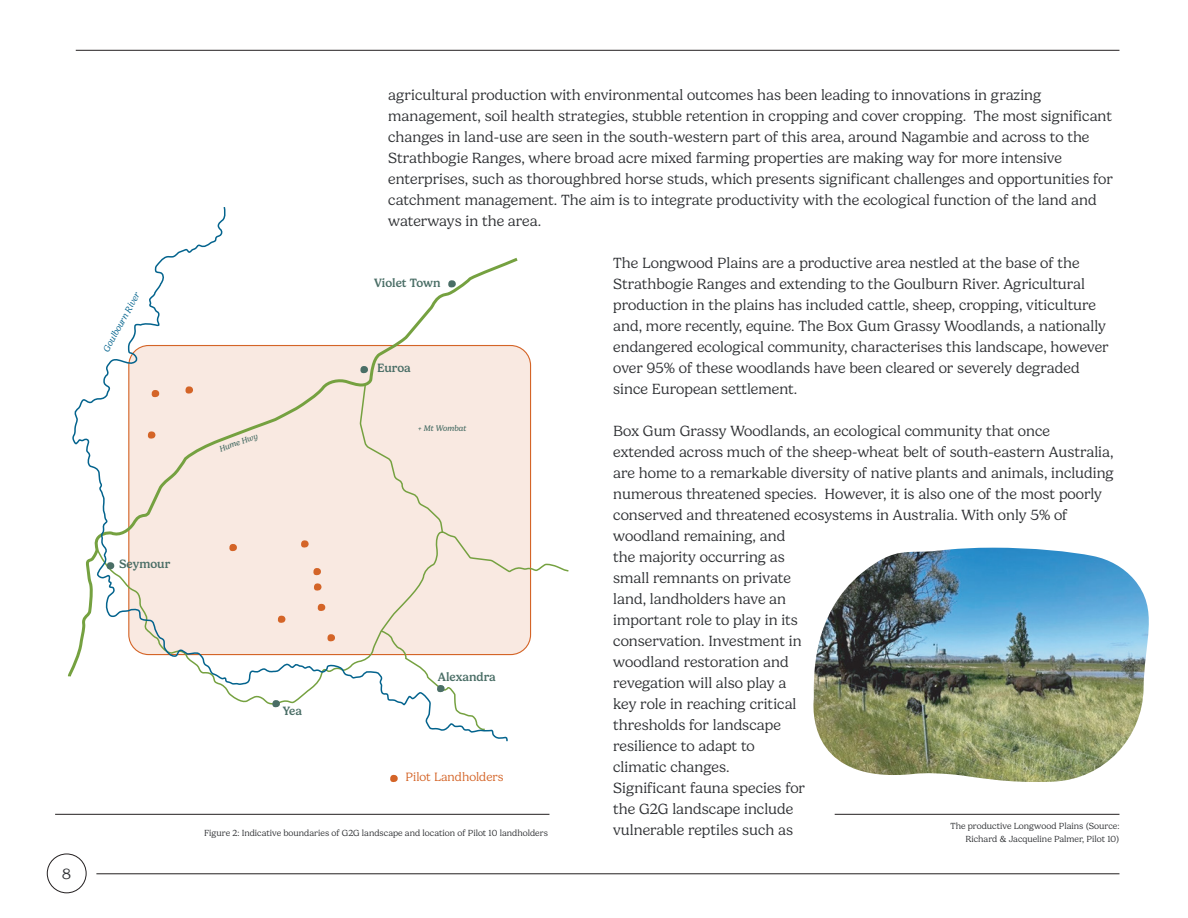
<style>
.page{position:relative;width:1188px;height:918px;background:#fff}
.page>*{position:absolute;margin:0;border:0;box-sizing:border-box;transform-origin:0 0}
.t1{font:300 15px/21px "Gelica";color:#303235}
.t2{font:500 12.3px "Gelica";color:#4a6e66}
.t3{font:300 12.3px "Gelica";color:#d46427}
.t4{font:italic 300 9.15px "Gelica";color:#03638d}
.t5{font:300 9px/13.5px "Gelica";color:#303235;text-align:right}
.t6{font:italic 8.25px "Gelica";color:#4a6e66}
.t7{font:italic 500 6.9px "Gelica";color:#4a6e66}
</style>
<div class="page">
<hr style="left:76px;top:50px;width:1043px;height:1px;background:#231f20">
<hr style="left:835px;top:814px;width:284px;height:1px;background:#231f20">
<svg style="left:68px;top:257px;width:453px;height:420px"></svg>
<svg style="left:509px;top:531px;width:60px;height:146px"></svg>
<svg style="left:73px;top:207px;width:436px;height:535px"></svg>
<div style="left:359px;top:383px;width:85px;height:151px;background:#f9e9e1"></div>
<svg style="left:379px;top:587px;width:107px;height:144px"></svg>
<svg style="left:390px;top:774px;width:8px;height:8px"></svg>
<hr style="left:55px;top:814px;width:494px;height:1px;background:#231f20">
<img style="left:813px;top:547px;width:336px;height:235px">
<div style="left:47px;top:854px;width:39px;height:39px;border:1px solid #231f20;border-radius:50%"></div>
<hr style="left:96px;top:874px;width:1023px;height:1px;background:#231f20">
<p class="t4" style="left:101px;top:349px;width:67px;rotate:-61deg">Goulbourn River</p>
<p class="t2" style="left:119px;top:557px;width:53px">Seymour</p>
<p class="t1" style="left:62px;top:864px;width:10px">8</p>
<p class="t1" style="left:388px;top:84px;width:726px">agricultural production with environmental outcomes has been leading to innovations in grazing management, soil health strategies, stubble retention in cropping and cover cropping. The most significant changes in land-use are seen in the south-western part of this area, around Nagambie and across to the Strathbogie Ranges, where broad acre mixed farming properties are making way for more intensive enterprises, such as thoroughbred horse studs, which presents significant challenges and opportunities for catchment management. The aim is to integrate productivity with the ecological function of the land and waterways in the area.</p>
<p class="t1" style="left:613px;top:252px;width:497px">The Longwood Plains are a productive area nestled at the base of the Strathbogie Ranges and extending to the Goulburn River. Agricultural production in the plains has included cattle, sheep, cropping, viticulture and, more recently, equine. The Box Gum Grassy Woodlands, a nationally endangered ecological community, characterises this landscape, however over 95% of these woodlands have been cleared or severely degraded since European settlement.</p>
<p class="t1" style="left:613px;top:420px;width:502px">Box Gum Grassy Woodlands, an ecological community that once extended across much of the sheep-wheat belt of south-eastern Australia, are home to a remarkable diversity of native plants and animals, including numerous threatened species. However, it is also one of the most poorly conserved and threatened ecosystems in Australia. With only 5% of woodland remaining, and<br>the majority occurring as<br>small remnants on private<br>land, landholders have an<br>important role to play in its<br>conservation. Investment in<br>woodland restoration and<br>revegation will also play a<br>key role in reaching critical<br>thresholds for landscape<br>resilience to adapt to<br>climatic changes.<br>Significant fauna species for<br>the G2G landscape include<br>vulnerable reptiles such as</p>
<p class="t2" style="left:374px;top:276px;width:68px">Violet Town</p>
<p class="t2" style="left:377px;top:361px;width:35px">Euroa</p>
<p class="t6" style="left:424px;top:424px;width:44px">Mt Wombat</p>
<p class="t7" style="left:418px;top:425px;width:5px">+</p>
<p class="t6" style="left:218px;top:445px;width:42px;rotate:-20deg">Hume Hwy</p>
<p class="t2" style="left:438px;top:670px;width:59px">Alexandra</p>
<p class="t2" style="left:283px;top:704px;width:21px">Yea</p>
<p class="t3" style="left:406px;top:771px;width:100px">Pilot Landholders</p>
<p class="t5" style="left:204px;top:826px;width:345px">Figure 2: Indicative boundaries of G2G landscape and location of Pilot 10 landholders</p>
<p class="t5" style="left:950px;top:819px;width:170px">The productive Longwood Plains (Source:<br>Richard &amp; Jacqueline Palmer, Pilot 10)</p>
</div>
